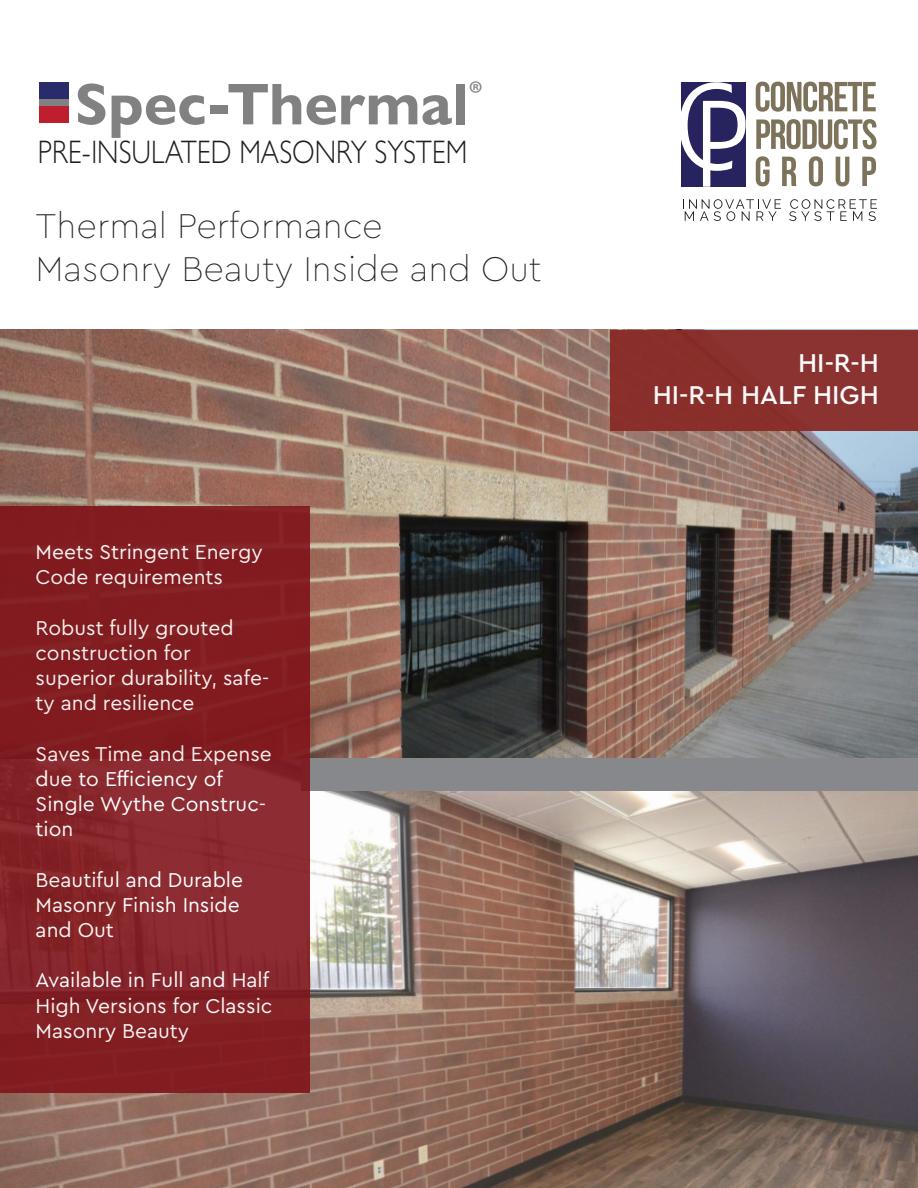
<style>
.page{position:relative;width:918px;height:1188px;background:#fff}
.page>*{position:absolute;margin:0;border:0;box-sizing:border-box;transform-origin:0 0}
.t1{font:700 59.1px "Gill Sans Nova";color:#808180}
.Header_Cera_18_Point{font:100 36px "Cera Pro";color:#231f20}
.t2{font:300 32.7px "Gill Sans Nova";color:#211d1e;scale:.86 1}
.t3{font:500 27px/32.4px "Cera Pro";color:#fff;text-align:right}
.t4{font:21px/25.2px "Cera Pro";color:#fff}
</style>
<div class="page">
<img style="left:0;top:330px;width:918px;height:858px">
<div style="left:302px;top:758px;width:616px;height:32px;background:#86888b"></div>
<div style="left:40px;top:82px;width:29px;height:40px;background:#282c6b"></div>
<div style="left:40px;top:102px;width:29px;height:21px;background:#be1f2e"></div>
<div style="left:40px;top:99px;width:29px;height:6px;background:#808180"></div>
<div style="left:610px;top:330px;width:308px;height:101px;background:#8a3330"></div>
<svg style="left:681px;top:82px;width:65px;height:105px"></svg>
<svg style="left:756px;top:82px;width:120px;height:30px"></svg>
<svg style="left:756px;top:119px;width:120px;height:30px"></svg>
<svg style="left:756px;top:156px;width:14px;height:30px"></svg>
<svg style="left:782px;top:157px;width:14px;height:29px"></svg>
<svg style="left:809px;top:156px;width:14px;height:30px"></svg>
<svg style="left:836px;top:157px;width:13px;height:29px"></svg>
<svg style="left:862px;top:157px;width:14px;height:29px"></svg>
<svg style="left:683px;top:199px;width:98px;height:22px"></svg>
<svg style="left:789px;top:199px;width:88px;height:22px"></svg>
<div style="left:0;top:506px;width:310px;height:586px;background:linear-gradient(to right,#821f23,#872328)"></div>
<p class="t1" style="left:75px;top:68px;width:410px">Spec-Thermal<sup>®</sup></p>
<p class="t2" style="left:38px;top:132px;width:501px">PRE-INSULATED MASONRY SYSTEM</p>
<p class="Header_Cera_18_Point" style="left:36px;top:202px;width:349px">Thermal Performance</p>
<p class="Header_Cera_18_Point" style="left:36px;top:245px;width:507px">Masonry Beauty Inside and Out</p>
<p class="t4" style="left:36px;top:539px;width:229px">Meets Stringent Energy<br>Code requirements</p>
<p class="t4" style="left:36px;top:614px;width:235px">Robust fully grouted construction for superior durability, safe&shy;ty and resilience</p>
<p class="t4" style="left:36px;top:740px;width:238px">Saves Time and Expense due to Efficiency of<br>Single Wythe Construc&shy;tion</p>
<p class="t4" style="left:36px;top:866px;width:209px">Beautiful and Durable<br>Masonry Finish Inside and Out</p>
<p class="t4" style="left:36px;top:967px;width:238px">Available in Full and Half<br>High Versions for Classic<br>Masonry Beauty</p>
<p class="t3" style="left:653px;top:345px;width:228px">HI-R-H<br>HI-R-H HALF HIGH</p>
</div>
